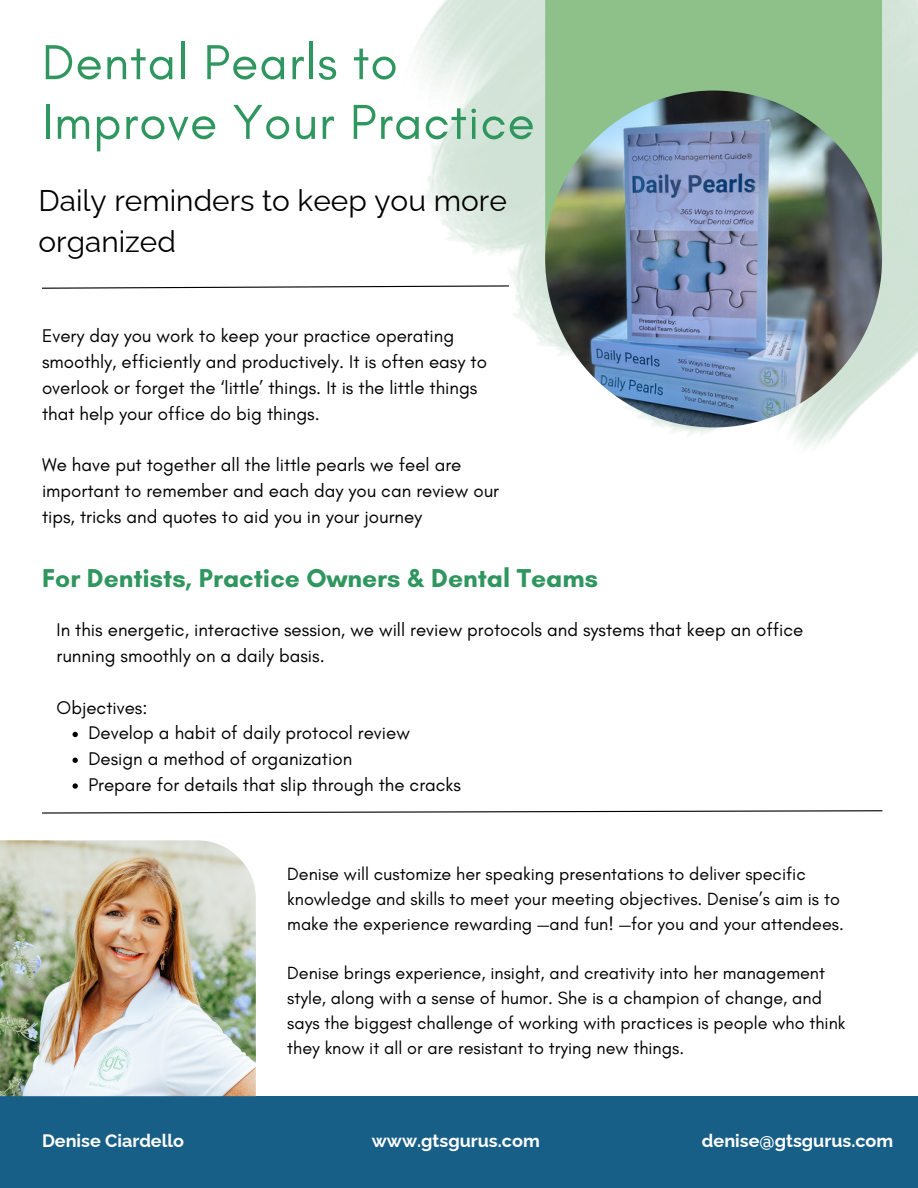
<style>
.page{position:relative;width:918px;height:1188px;background:#fff}
.page>*{position:absolute;margin:0;border:0;box-sizing:border-box;transform-origin:0 0}
.t1{font:49.95px/59.7px "Glacial Indifference";letter-spacing:.02em;color:#30965f}
.t2{font:29.85px/41.7px "Raleway";color:#000}
.t3{font:700 26.4px "Glacial Indifference";color:#30965f}
.t4{font:18.75px/25.8px "Glacial Indifference";color:#000}
.t5{font:18px/24.8px "Glacial Indifference";color:#000}
.t6{font:700 18px "Raleway";color:#fff}
</style>
<div class="page">
<img style="left:414px;top:0;width:504px;height:447px">
<div style="left:545px;top:0;width:337px;height:285px;background:#8dc189"></div>
<img style="left:545px;top:91px;width:337px;height:336px;border-radius:50%">
<div style="left:0;top:1096px;width:918px;height:92px;background:#185f88"></div>
<svg style="left:42px;top:285px;width:468px;height:4px"></svg>
<img style="left:0;top:840px;width:256px;height:256px">
<svg style="left:73px;top:732px;width:5px;height:5px"></svg>
<svg style="left:73px;top:758px;width:5px;height:5px"></svg>
<svg style="left:73px;top:783px;width:5px;height:6px"></svg>
<svg style="left:42px;top:810px;width:841px;height:4px"></svg>
<p class="t1" style="left:42px;top:32px;width:494px">Dental Pearls to<br>Improve Your Practice</p>
<p class="t2" style="left:38px;top:179px;width:470px">Daily reminders to keep you more organized</p>
<p class="t4" style="left:42px;top:323px;width:446px">Every day you work to keep your practice operating smoothly, efficiently and productively. It is often easy to overlook or forget the ‘little’ things. It is the little things that help your office do big things.</p>
<p class="t4" style="left:42px;top:452px;width:459px">We have put together all the little pearls we feel are important to remember and each day you can review our tips, tricks and quotes to aid you in your journey</p>
<p class="t3" style="left:42px;top:562px;width:558px">For Dentists, Practice Owners &amp; Dental Teams</p>
<p class="t4" style="left:57px;top:617px;width:748px">In this energetic, interactive session, we will review protocols and systems that keep an office running smoothly on a daily basis.</p>
<p class="t4" style="left:57px;top:694px;width:92px">Objectives:</p>
<p class="t4" style="left:88px;top:720px;width:323px">Develop a habit of daily protocol review</p>
<p class="t4" style="left:88px;top:746px;width:265px">Design a method of organization</p>
<p class="t4" style="left:88px;top:772px;width:374px">Prepare for details that slip through the cracks</p>
<p class="t5" style="left:287px;top:862px;width:558px">Denise will customize her speaking presentations to deliver specific knowledge and skills to meet your meeting objectives. Denise’s aim is to make the experience rewarding —and fun! —for you and your attendees.</p>
<p class="t5" style="left:287px;top:961px;width:560px">Denise brings experience, insight, and creativity into her management style, along with a sense of humor. She is a champion of change, and says the biggest challenge of working with practices is people who think they know it all or are resistant to trying new things.</p>
<p class="t6" style="left:42px;top:1131px;width:144px">Denise Ciardello</p>
<p class="t6" style="left:372px;top:1131px;width:169px">www.gtsgurus.com</p>
<p class="t6" style="left:702px;top:1131px;width:193px">denise@gtsgurus.com</p>
</div>
